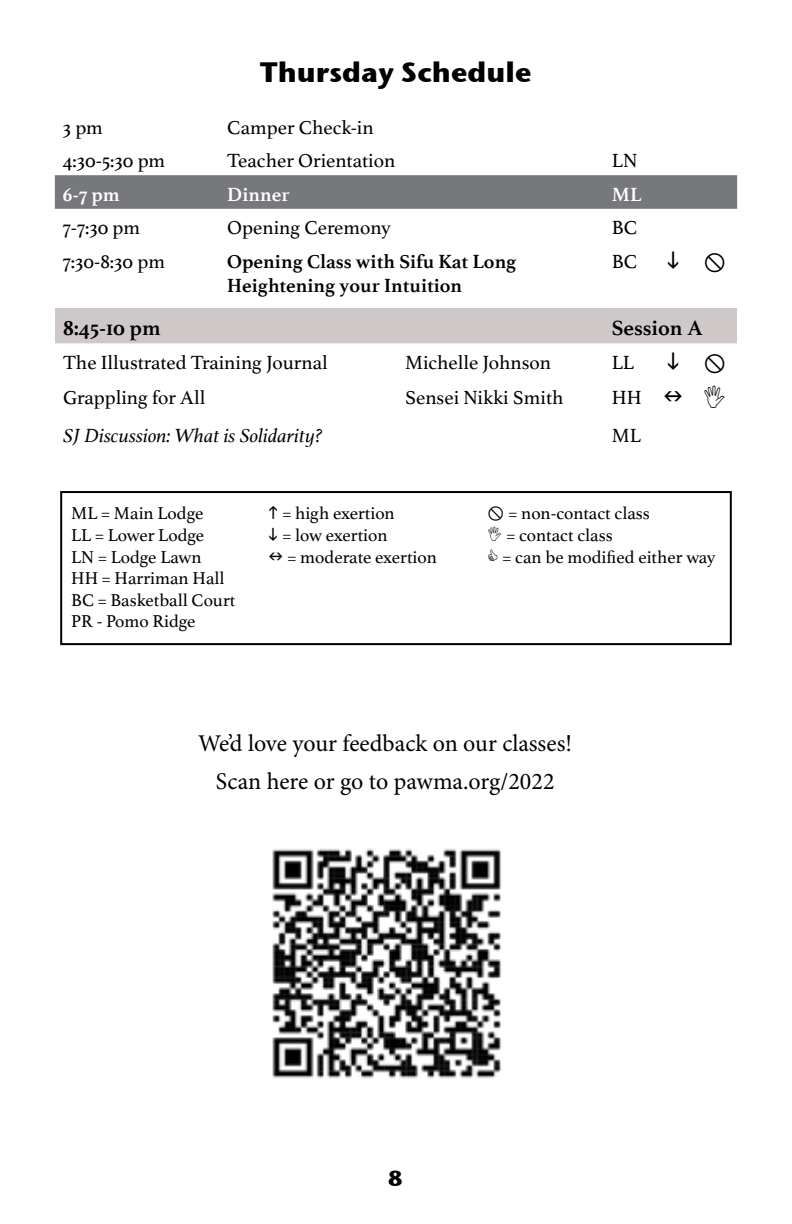
<style>
.page{position:relative;width:792px;height:1224px;background:#fff}
.page>*{position:absolute;margin:0;border:0;box-sizing:border-box;transform-origin:0 0}
.t1{font:700 28px "Stone Sans ITC";color:#000}
.t2{font:24px "Minion Pro";letter-spacing:-.005em;color:#000}
.t3{font:24px "Wingdings 3";color:#000}
.session{font:700 22px "Athelas";color:#000}
.t4{font:700 22px "Stone Sans ITC";color:#000}
.schedule{font:20px "Athelas";color:#000}
.schedule-2{font:700 20px/24px "Athelas";color:#000}
.schedule-3{font:italic 20px "Athelas";color:#000}
.schedule-4{font:700 20px "Athelas";color:#fff}
.t5{font:18px/21.6px "Athelas";color:#000}
</style>
<div class="page">
<div style="left:55px;top:175px;width:682px;height:34px;background:#77787b"></div>
<div style="left:55px;top:308px;width:682px;height:35px;background:#cec9c8"></div>
<div style="left:60px;top:491px;width:672px;height:154px;border:2px solid #000"></div>
<img style="left:272px;top:848px;width:229px;height:231px">
<p class="t1" style="left:260px;top:47px;width:273px">Thursday Schedule</p>
<p class="schedule" style="left:63px;top:111px;width:42px">3 pm</p>
<p class="schedule" style="left:227px;top:111px;width:148px">Camper Check-in</p>
<p class="schedule" style="left:63px;top:145px;width:104px">4:30-5:30 pm</p>
<p class="schedule" style="left:227px;top:145px;width:170px">Teacher Orientation</p>
<p class="schedule" style="left:612px;top:145px;width:27px">LN</p>
<p class="schedule-4" style="left:63px;top:178px;width:59px">6-7 pm</p>
<p class="schedule-4" style="left:227px;top:178px;width:64px">Dinner</p>
<p class="schedule-4" style="left:612px;top:178px;width:31px">ML</p>
<p class="schedule" style="left:63px;top:212px;width:79px">7-7:30 pm</p>
<p class="schedule" style="left:227px;top:212px;width:165px">Opening Ceremony</p>
<p class="schedule" style="left:612px;top:212px;width:27px">BC</p>
<p class="schedule" style="left:63px;top:246px;width:104px">7:30-8:30 pm</p>
<p class="schedule-2" style="left:227px;top:249px;width:291px">Opening Class with Sifu Kat Long<br>Heightening your Intuition</p>
<p class="schedule" style="left:612px;top:246px;width:27px">BC</p>
<p class="session" style="left:63px;top:310px;width:99px">8:45-10 pm</p>
<p class="session" style="left:612px;top:310px;width:92px">Session A</p>
<p class="schedule" style="left:63px;top:346px;width:266px">The Illustrated Training Journal</p>
<p class="schedule" style="left:405px;top:346px;width:148px">Michelle Johnson</p>
<p class="schedule" style="left:612px;top:346px;width:24px">LL</p>
<p class="schedule" style="left:63px;top:382px;width:144px">Grappling for All</p>
<p class="schedule" style="left:405px;top:382px;width:160px">Sensei Nikki Smith</p>
<p class="schedule" style="left:612px;top:382px;width:31px">HH</p>
<p class="t3" style="left:663px;top:383px;width:23px">■</p>
<p class="schedule-3" style="left:63px;top:420px;width:261px">SJ Discussion: What is Solidarity?</p>
<p class="schedule" style="left:612px;top:419px;width:31px">ML</p>
<p class="t5" style="left:71px;top:502px;width:134px">ML = Main Lodge</p>
<p class="t5" style="left:71px;top:524px;width:134px">LL = Lower Lodge</p>
<p class="t5" style="left:71px;top:545px;width:132px">LN = Lodge Lawn</p>
<p class="t5" style="left:71px;top:567px;width:155px">HH = Harriman Hall</p>
<p class="t5" style="left:71px;top:589px;width:166px">BC = Basketball Court</p>
<p class="t5" style="left:71px;top:610px;width:126px">PR - Pomo Ridge</p>
<p class="t5" style="left:282px;top:502px;width:114px">= high exertion = low exertion</p>
<p class="t5" style="left:268px;top:545px;width:171px">■ = moderate exertion</p>
<p class="t5" style="left:503px;top:502px;width:215px;text-indent:6px">= non-contact class<br>= contact class<br>= can be modified either way</p>
<p class="t2" style="left:198px;top:727px;width:376px">We’d love your feedback on our classes!</p>
<p class="t2" style="left:216px;top:765px;width:340px">Scan here or go to pawma.org/2022</p>
<p class="t4" style="left:388px;top:1159px;width:16px">8</p>
</div>
